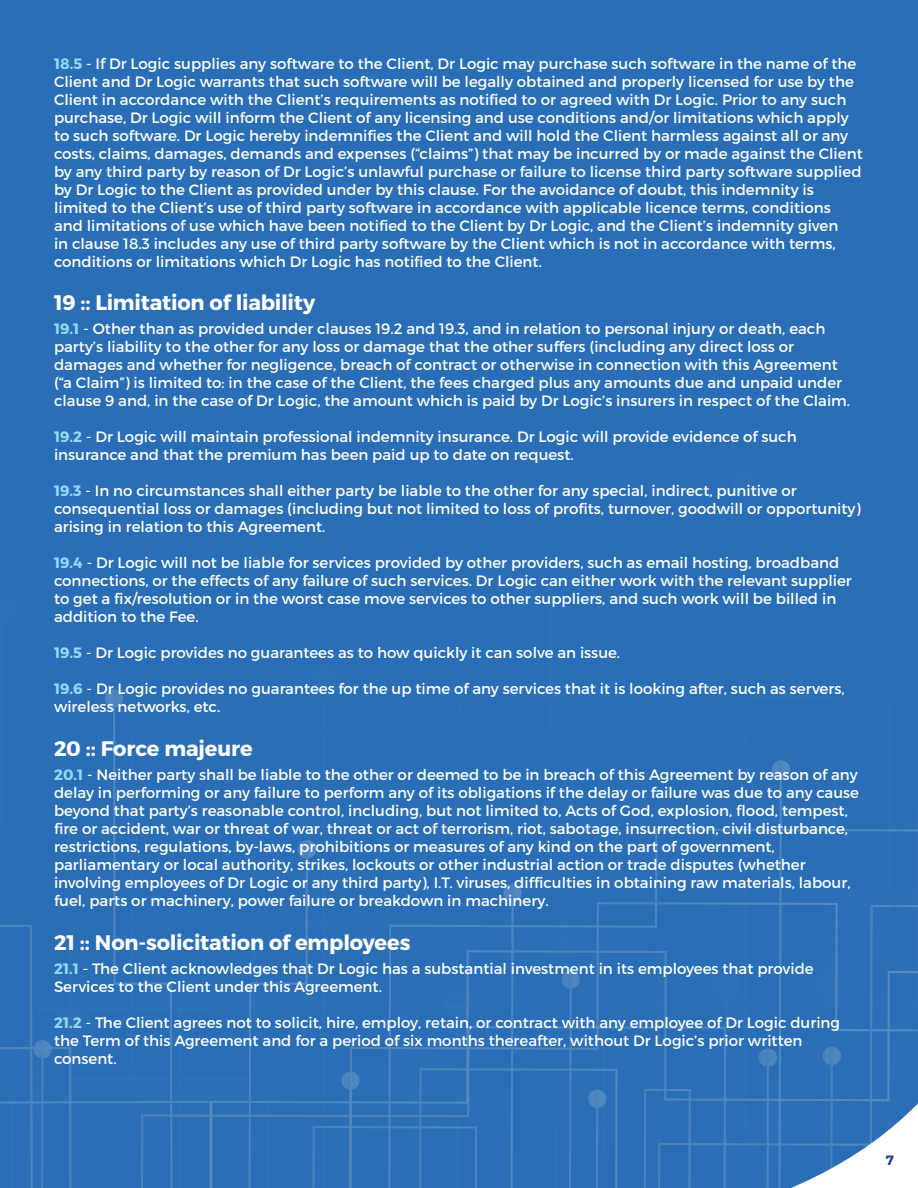
<style>
.page{position:relative;width:918px;height:1188px;background:#296eb7}
.page>*{position:absolute;margin:0;border:0;box-sizing:border-box;transform-origin:0 0}
.t1{font:700 21px "Montserrat";letter-spacing:-.01em;color:#fff}
.t2{font:15px/18px "Montserrat";color:#fff}
.t3{font:700 13.5px "Montserrat";color:#25408f}
.s1{font-weight:700;color:#91d8f8}
</style>
<div class="page">
<svg style="left:0;top:689px;width:918px;height:499px"></svg>
<p class="t2" style="left:54px;top:54px;width:810px"><span class="s1">18.5</span> - If Dr Logic supplies any software to the Client, Dr Logic may purchase such software in the name of the Client and Dr Logic warrants that such software will be legally obtained and properly licensed for use by the Client in accordance with the Client’s requirements as notified to or agreed with Dr Logic. Prior to any such purchase, Dr Logic will inform the Client of any licensing and use conditions and/or limitations which apply to such software. Dr Logic hereby indemnifies the Client and will hold the Client harmless against all or any costs, claims, damages, demands and expenses (“claims”) that may be incurred by or made against the Client by any third party by reason of Dr Logic’s unlawful purchase or failure to license third party software supplied by Dr Logic to the Client as provided under by this clause. For the avoidance of doubt, this indemnity is limited to the Client’s use of third party software in accordance with applicable licence terms, conditions and limitations of use which have been notified to the Client by Dr Logic, and the Client’s indemnity given<br>in clause 18.3 includes any use of third party software by the Client which is not in accordance with terms, conditions or limitations which Dr Logic has notified to the Client.</p>
<h1 class="t1" style="left:54px;top:289px;width:263px">19 :: Limitation of liability</h1>
<p class="t2" style="left:54px;top:320px;width:798px"><span class="s1">19.1</span> - Other than as provided under clauses 19.2 and 19.3, and in relation to personal injury or death, each party’s liability to the other for any loss or damage that the other suffers (including any direct loss or damages and whether for negligence, breach of contract or otherwise in connection with this Agreement (“a Claim”) is limited to: in the case of the Client, the fees charged plus any amounts due and unpaid under clause 9 and, in the case of Dr Logic, the amount which is paid by Dr Logic’s insurers in respect of the Claim.</p>
<p class="t2" style="left:54px;top:428px;width:744px"><span class="s1">19.2</span> - Dr Logic will maintain professional indemnity insurance. Dr Logic will provide evidence of such insurance and that the premium has been paid up to date on request.</p>
<p class="t2" style="left:54px;top:482px;width:808px"><span class="s1">19.3</span> - In no circumstances shall either party be liable to the other for any special, indirect, punitive or consequential loss or damages (including but not limited to loss of profits, turnover, goodwill or opportunity) arising in relation to this Agreement.</p>
<p class="t2" style="left:54px;top:554px;width:799px"><span class="s1">19.4</span> - Dr Logic will not be liable for services provided by other providers, such as email hosting, broadband connections, or the effects of any failure of such services. Dr Logic can either work with the relevant supplier to get a fix/resolution or in the worst case move services to other suppliers, and such work will be billed in addition to the Fee.</p>
<p class="t2" style="left:54px;top:644px;width:568px"><span class="s1">19.5</span> - Dr Logic provides no guarantees as to how quickly it can solve an issue.</p>
<p class="t2" style="left:54px;top:680px;width:792px"><span class="s1">19.6</span> - Dr Logic provides no guarantees for the up time of any services that it is looking after, such as servers, wireless networks, etc.</p>
<h1 class="t1" style="left:54px;top:735px;width:200px">20 :: Force majeure</h1>
<p class="t2" style="left:54px;top:766px;width:807px"><span class="s1">20.1</span> - Neither party shall be liable to the other or deemed to be in breach of this Agreement by reason of any delay in performing or any failure to perform any of its obligations if the delay or failure was due to any cause beyond that party’s reasonable control, including, but not limited to, Acts of God, explosion, flood, tempest, fire or accident, war or threat of war, threat or act of terrorism, riot, sabotage, insurrection, civil disturbance, restrictions, regulations, by-laws, prohibitions or measures of any kind on the part of government, parliamentary or local authority, strikes, lockouts or other industrial action or trade disputes (whether involving employees of Dr Logic or any third party), I.T. viruses, difficulties in obtaining raw materials, labour, fuel, parts or machinery, power failure or breakdown in machinery.</p>
<h1 class="t1" style="left:54px;top:929px;width:358px">21 :: Non-solicitation of employees</h1>
<p class="t2" style="left:54px;top:960px;width:761px"><span class="s1">21.1</span> - The Client acknowledges that Dr Logic has a substantial investment in its employees that provide<br>Services to the Client under this Agreement.</p>
<p class="t2" style="left:54px;top:1014px;width:788px"><span class="s1">21.2</span> - The Client agrees not to solicit, hire, employ, retain, or contract with any employee of Dr Logic during the Term of this Agreement and for a period of six months thereafter, without Dr Logic’s prior written consent.</p>
<p class="t3" style="left:886px;top:1151px;width:10px">7</p>
</div>
